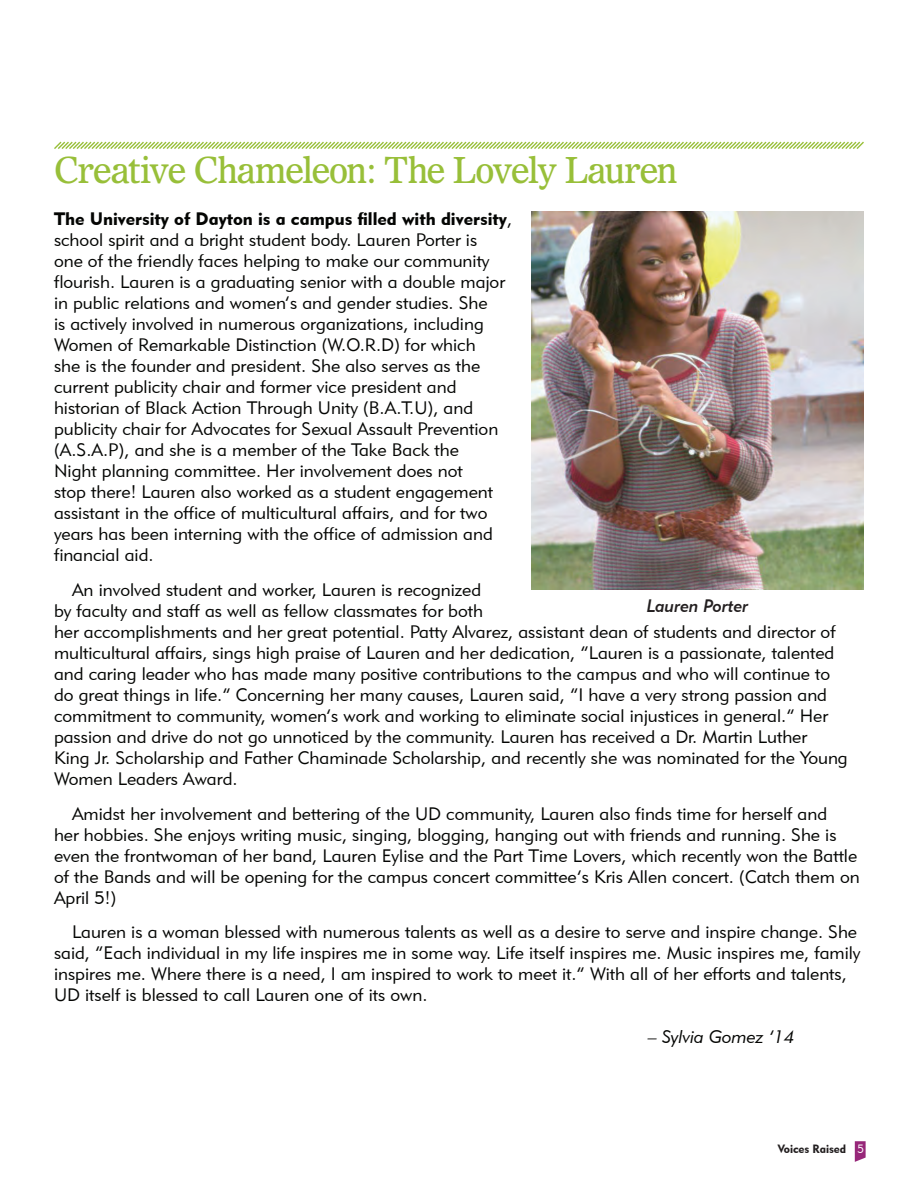
<style>
.page{position:relative;width:918px;height:1188px;background:#fff}
.page>*{position:absolute;margin:0;border:0;box-sizing:border-box;transform-origin:0 0}
.t1{font:36px "Olympian";letter-spacing:-.05em;color:#98bf39;scale:.95 1}
.t2{font:18px/21px "Geometric 415 BT Lite A";color:#040503}
.t3{font:18px "Geometric 415 BT Black A";color:#040503}
.t4{font:18px "Geometric 415 BT Lite Italic A";color:#040503}
.t5{font:18px "Geometric 415 BT Medium Italic A";color:#231f20;scale:.95 1}
.t6{font:12px "Geometric 415 BT Black A";color:#231f20;scale:.95 1}
.s1{font-family:"Geometric 415 BT Lite A"}
.s2{font-family:"Geometric 415 BT Lite A";color:#fff}
</style>
<div class="page">
<svg style="left:855px;top:1141px;width:11px;height:21px"></svg>
<img style="left:531px;top:212px;width:333px;height:378px">
<svg style="left:54px;top:141px;width:810px;height:8px"></svg>
<h1 class="t1" style="left:54px;top:148px;width:658px">Creative Chameleon: The Lovely Lauren</h1>
<p class="t3" style="left:54px;top:208px;width:460px">The University of Dayton is a campus filled with diversity<span class="s1">,</span></p>
<p class="t2" style="left:54px;top:229px;width:453px">school spirit and a bright student body. Lauren Porter is one of the friendly faces helping to make our community flourish. Lauren is a graduating senior with a double major in public relations and women’s and gender studies. She<br>is actively involved in numerous organizations, including Women of Remarkable Distinction (W.O.R.D) for which she is the founder and president. She also serves as the current publicity chair and former vice president and historian of Black Action Through Unity (B.A.T.U), and publicity chair for Advocates for Sexual Assault Prevention (A.S.A.P), and she is a member of the Take Back the Night planning committee. Her involvement does not<br>stop there! Lauren also worked as a student engagement assistant in the office of multicultural affairs, and for two years has been interning with the office of admission and financial aid.</p>
<p class="t2" style="left:54px;top:579px;width:795px;text-indent:18px">An involved student and worker, Lauren is recognized<br>by faculty and staff as well as fellow classmates for both<br>her accomplishments and her great potential. Patty Alvarez, assistant dean of students and director of multicultural affairs, sings high praise of Lauren and her dedication, “Lauren is a passionate, talented and caring leader who has made many positive contributions to the campus and who will continue to do great things in life.” Concerning her many causes, Lauren said, “I have a very strong passion and commitment to community, women’s work and working to eliminate social injustices in general.” Her passion and drive do not go unnoticed by the community. Lauren has received a Dr. Martin Luther<br>King Jr. Scholarship and Father Chaminade Scholarship, and recently she was nominated for the Young Women Leaders Award.</p>
<p class="t2" style="left:54px;top:802px;width:807px;text-indent:18px">Amidst her involvement and bettering of the UD community, Lauren also finds time for herself and<br>her hobbies. She enjoys writing music, singing, blogging, hanging out with friends and running. She is even the frontwoman of her band, Lauren Eylise and the Part Time Lovers, which recently won the Battle of the Bands and will be opening for the campus concert committee’s Kris Allen concert. (Catch them on April 5!)</p>
<p class="t2" style="left:54px;top:921px;width:808px;text-indent:18px">Lauren is a woman blessed with numerous talents as well as a desire to serve and inspire change. She said, “Each individual in my life inspires me in some way. Life itself inspires me. Music inspires me, family inspires me. Where there is a need, I am inspired to work to meet it.” With all of her efforts and talents, UD itself is blessed to call Lauren one of its own.</p>
<p class="t4" style="left:648px;top:1026px;width:148px">– Sylvia Gomez ‘14</p>
<p class="t5" style="left:647px;top:595px;width:109px">Lauren Porter</p>
<p class="t6" style="left:778px;top:1141px;width:92px">Voices Raised <span class="s2">5</span></p>
</div>
